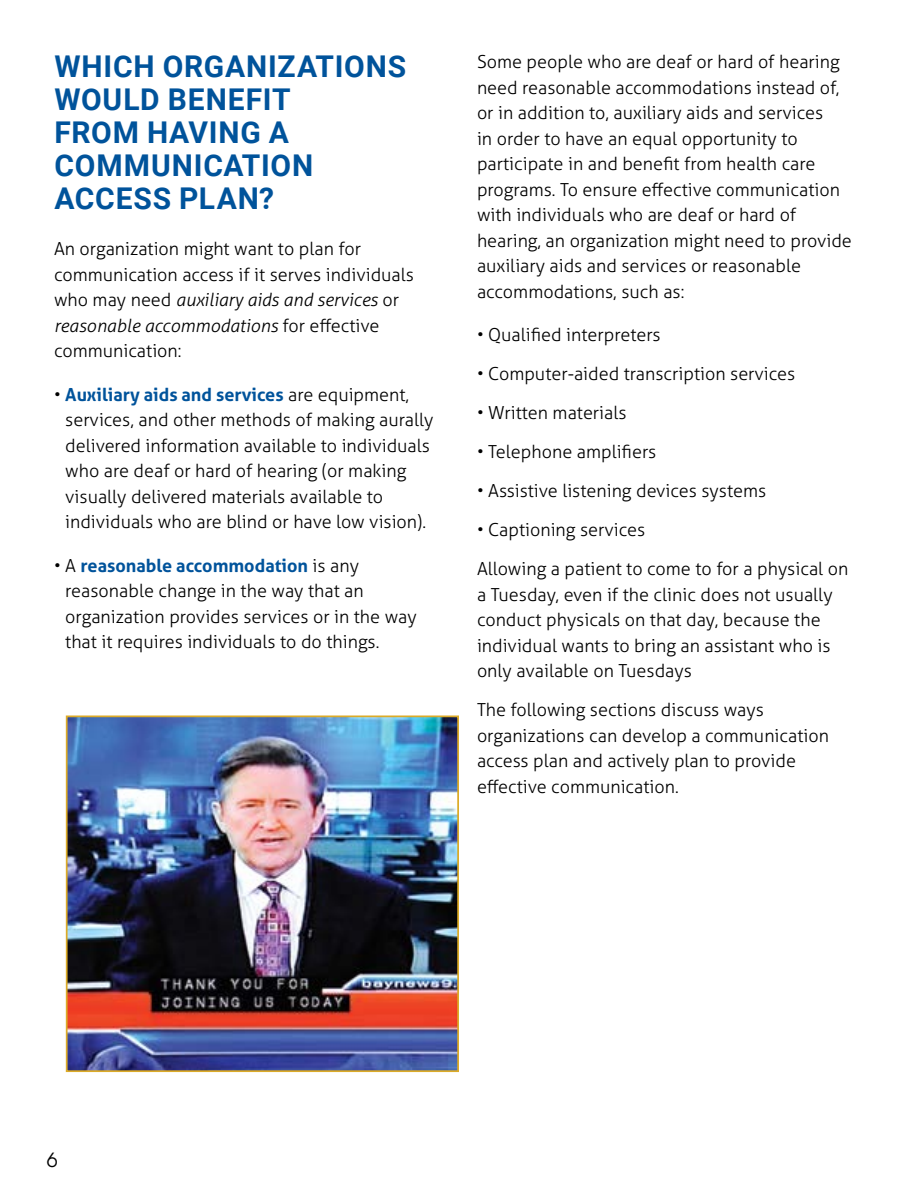
<style>
.page{position:relative;width:918px;height:1188px;background:#fff}
.page>*{position:absolute;margin:0;border:0;box-sizing:border-box;transform-origin:0 0}
.t1{font:700 30px/33px "Roboto";letter-spacing:.025em;color:#00539b}
.t2{font:19.5px "Te X Gyre Adventor";color:#000}
.t3{font:300 18px/25.5px "Aller";color:#000}
.s1{font-style:italic}
.s2{font-weight:700;color:#00539b}
</style>
<div class="page">
<img style="left:69px;top:719px;width:387px;height:350px">
<div style="left:66px;top:716px;width:393px;height:356px;border:2px solid #dcab28"></div>
<h3 class="t1" style="left:55px;top:49px;width:353px">WHICH ORGANIZATIONS<br>WOULD BENEFIT<br>FROM HAVING A<br>COMMUNICATION<br>ACCESS PLAN?</h3>
<p class="t3" style="left:54px;top:236px;width:361px">An organization might want to plan for communication access if it serves individuals who may need <span class="s1">auxiliary aids and services</span> or <span class="s1">reasonable accommodations</span> for effective communication:</p>
<p class="t3" style="left:65px;top:381px;width:370px;text-indent:-11px">• <span class="s2">Auxiliary aids and services</span> are equipment, services, and other methods of making aurally delivered information available to individuals who are deaf or hard of hearing (or making visually delivered materials available to individuals who are blind or have low vision).</p>
<p class="t3" style="left:65px;top:552px;width:353px;text-indent:-11px">• A <span class="s2">reasonable accommodation</span> is any reasonable change in the way that an organization provides services or in the way that it requires individuals to do things.</p>
<p class="t3" style="left:477px;top:49px;width:376px">Some people who are deaf or hard of hearing need reasonable accommodations instead of, or in addition to, auxiliary aids and services<br>in order to have an equal opportunity to participate in and benefit from health care programs. To ensure effective communication with individuals who are deaf or hard of hearing, an organization might need to provide auxiliary aids and services or reasonable accommodations, such as:</p>
<p class="t3" style="left:477px;top:322px;width:185px">• Qualified interpreters</p>
<p class="t3" style="left:477px;top:361px;width:320px">• Computer-aided transcription services</p>
<p class="t3" style="left:477px;top:400px;width:151px">• Written materials</p>
<p class="t3" style="left:477px;top:439px;width:181px">• Telephone amplifiers</p>
<p class="t3" style="left:477px;top:478px;width:291px">• Assistive listening devices systems</p>
<p class="t3" style="left:477px;top:517px;width:170px">• Captioning services</p>
<p class="t3" style="left:477px;top:556px;width:373px">Allowing a patient to come to for a physical on a Tuesday, even if the clinic does not usually conduct physicals on that day, because the individual wants to bring an assistant who is only available on Tuesdays</p>
<p class="t3" style="left:477px;top:697px;width:354px">The following sections discuss ways organizations can develop a communication access plan and actively plan to provide effective communication.</p>
<p class="t2" style="left:47px;top:1144px;width:12px">6</p>
</div>
